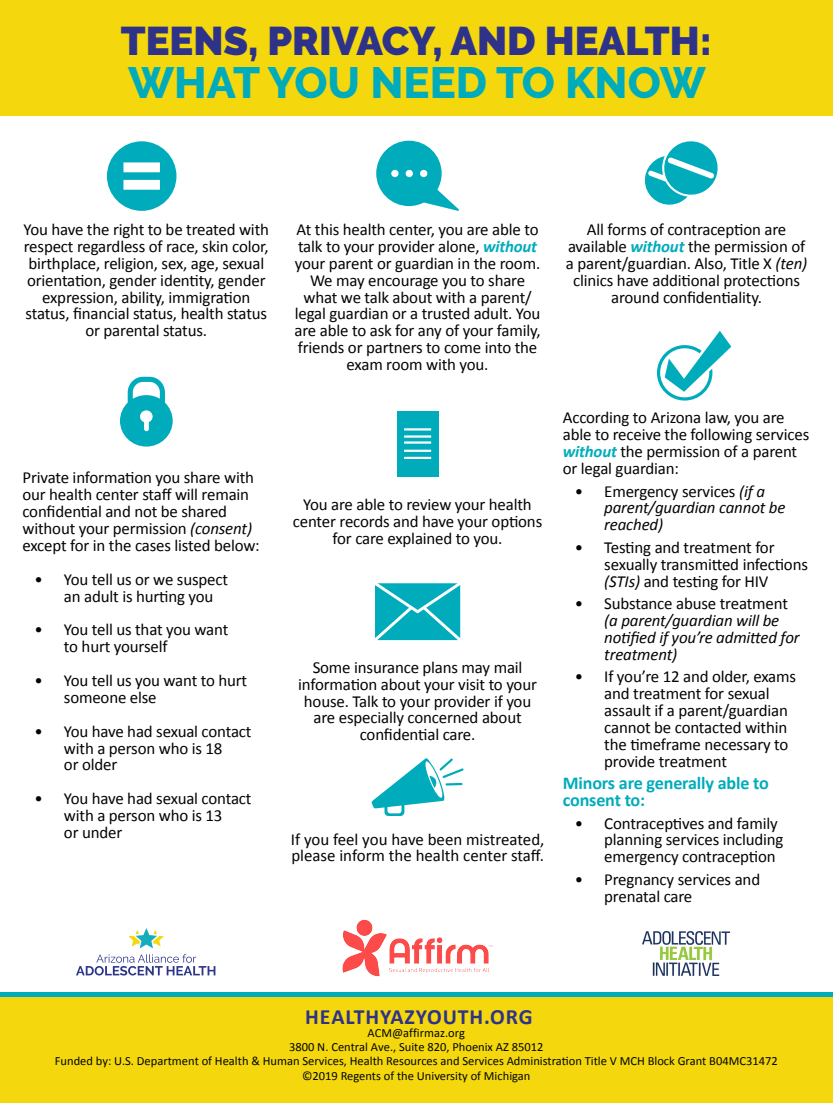
<style>
.page{position:relative;width:833px;height:1103px;background:#fff}
.page>*{position:absolute;margin:0;border:0;box-sizing:border-box;transform-origin:0 0}
.t1{font:800 43.62px "Raleway";color:#00acbc}
.t2{font:900 39.94px "Raleway";color:#2e3389}
.t3{font:700 21.81px "Calibri";letter-spacing:.04em;color:#2e3389}
.t4{font:700 18.12px/16.9px "Calibri";letter-spacing:-.01em;color:#00acbc}
.t5{font:16.88px/16.9px "Calibri";letter-spacing:-.01em;color:#040503}
.t6{font:italic 16.88px/16.9px "Calibri";letter-spacing:-.01em;color:#040503}
.t7{font:12.5px/14.3px "Calibri";color:#040503;text-align:center}
.s1{font-weight:700;font-style:italic;color:#00acbc}
.s2{font-style:italic}
.s3{font-style:normal}
</style>
<div class="page">
<div style="left:0;top:992px;width:832px;height:98px;background:#00acbc"></div>
<div style="left:0;top:0;width:832px;height:115px;background:#f4d80d"></div>
<div style="left:0;top:997px;width:832px;height:105px;background:#f4d80d"></div>
<img style="left:642px;top:931px;width:87px;height:44px">
<svg style="left:128px;top:928px;width:36px;height:20px"></svg>
<svg style="left:76px;top:954px;width:139px;height:21px"></svg>
<svg style="left:657px;top:331px;width:74px;height:69px"></svg>
<svg style="left:371px;top:758px;width:92px;height:58px"></svg>
<svg style="left:375px;top:583px;width:85px;height:57px;background:#1fb6c4"></svg>
<div style="left:396px;top:411px;width:42px;height:65px;background:#00acbc"></div>
<hr style="left:404px;top:428px;width:27px;height:2px;background:#fff">
<hr style="left:404px;top:435px;width:27px;height:2px;background:#fff">
<hr style="left:404px;top:441px;width:27px;height:2px;background:#fff">
<hr style="left:404px;top:449px;width:27px;height:3px;background:#fff">
<hr style="left:404px;top:457px;width:27px;height:2px;background:#fff">
<svg style="left:376px;top:141px;width:83px;height:70px"></svg>
<svg style="left:120px;top:377px;width:53px;height:69px"></svg>
<div style="left:107px;top:141px;width:69px;height:70px;background:#00acbc;border-radius:50%"></div>
<div style="left:123px;top:162px;width:37px;height:10px;background:#fff"></div>
<div style="left:123px;top:180px;width:37px;height:10px;background:#fff"></div>
<svg style="left:645px;top:141px;width:73px;height:64px"></svg>
<img style="left:342px;top:919px;width:151px;height:58px">
<h2 class="t2" style="left:121px;top:18px;width:592px">TEENS, PRIVACY, AND HEALTH:</h2>
<h1 class="t1" style="left:128px;top:57px;width:579px">WHAT YOU NEED TO KNOW</h1>
<p class="t5" style="left:24px;top:221px;width:247px;text-align:center">You have the right to be treated with respect regardless of race, skin color, birthplace, religion, sex, age, sexual orientation, gender identity, gender expression, ability, immigration status, financial status, health status or parental status.</p>
<p class="t5" style="left:294px;top:221px;width:247px;text-align:center">At this health center, you are able to talk to your provider alone, <span class="s1">without </span>your parent or guardian in the room.<br>We may encourage you to share what we talk about with a parent/ legal guardian or a trusted adult. You are able to ask for any of your family, friends or partners to come into the exam room with you.</p>
<p class="t5" style="left:22px;top:469px;width:239px">Private information you share with our health center staff will remain confidential and not be shared without your permission <span class="s2">(consent) </span>except for in the cases listed below:</p>
<p class="t5" style="left:64px;top:570px;width:166px;text-indent:-30px">• You tell us or we suspect an adult is hurting you</p>
<p class="t5" style="left:64px;top:621px;width:166px;text-indent:-30px">• You tell us that you want to hurt yourself</p>
<p class="t5" style="left:64px;top:672px;width:185px;text-indent:-30px">• You tell us you want to hurt someone else</p>
<p class="t5" style="left:64px;top:722px;width:189px;text-indent:-30px">• You have had sexual contact with a person who is 18<br>or older</p>
<p class="t5" style="left:64px;top:790px;width:189px;text-indent:-30px">• You have had sexual contact with a person who is 13<br>or under</p>
<p class="t5" style="left:293px;top:496px;width:251px;text-align:center">You are able to review your health center records and have your options for care explained to you.</p>
<p class="t5" style="left:298px;top:659px;width:240px;text-align:center">Some insurance plans may mail information about your visit to your house. Talk to your provider if you are especially concerned about confidential care.</p>
<p class="t5" style="left:291px;top:830px;width:255px">If you feel you have been mistreated, please inform the health center staff.</p>
<p class="t5" style="left:566px;top:221px;width:243px;text-align:center">All forms of contraception are available <span class="s1">without</span> the permission of a parent/guardian. Also, Title X <span class="s2">(ten) </span>clinics have additional protections around confidentiality.</p>
<p class="t5" style="left:563px;top:409px;width:248px">According to Arizona law, you are able to receive the following services <span class="s1">without</span> the permission of a parent or legal guardian:</p>
<p class="t6" style="left:604px;top:482px;width:183px;text-indent:-30px"><span class="s3">• Emergency services</span> (if a parent/guardian cannot be reached)</p>
<p class="t5" style="left:604px;top:539px;width:205px;text-indent:-30px">• Testing and treatment for sexually transmitted infections <span class="s2">(STIs)</span> and testing for HIV</p>
<p class="t5" style="left:574px;top:595px;width:215px">• Substance abuse treatment</p>
<p class="t6" style="left:604px;top:611px;width:197px">(a parent/guardian will be notified if you’re admitted for treatment)</p>
<p class="t5" style="left:604px;top:668px;width:193px;text-indent:-30px">• If you’re 12 and older, exams and treatment for sexual assault if a parent/guardian cannot be contacted within the timeframe necessary to provide treatment</p>
<p class="t4" style="left:562px;top:774px;width:208px">Minors are generally able to consent to:</p>
<p class="t5" style="left:604px;top:814px;width:181px;text-indent:-30px">• Contraceptives and family planning services including emergency contraception</p>
<p class="t5" style="left:604px;top:870px;width:157px;text-indent:-30px">• Pregnancy services and prenatal care</p>
<p class="t3" style="left:305px;top:1002px;width:229px">HEALTHYAZYOUTH.ORG</p>
<p class="t7" style="left:55px;top:1025px;width:724px">ACM@affirmaz.org<br>3800 N. Central Ave., Suite 820, Phoenix AZ 85012<br>Funded by: U.S. Department of Health &amp; Human Services, Health Resources and Services Administration Title V MCH Block Grant B04MC31472 ©2019 Regents of the University of Michigan</p>
</div>
